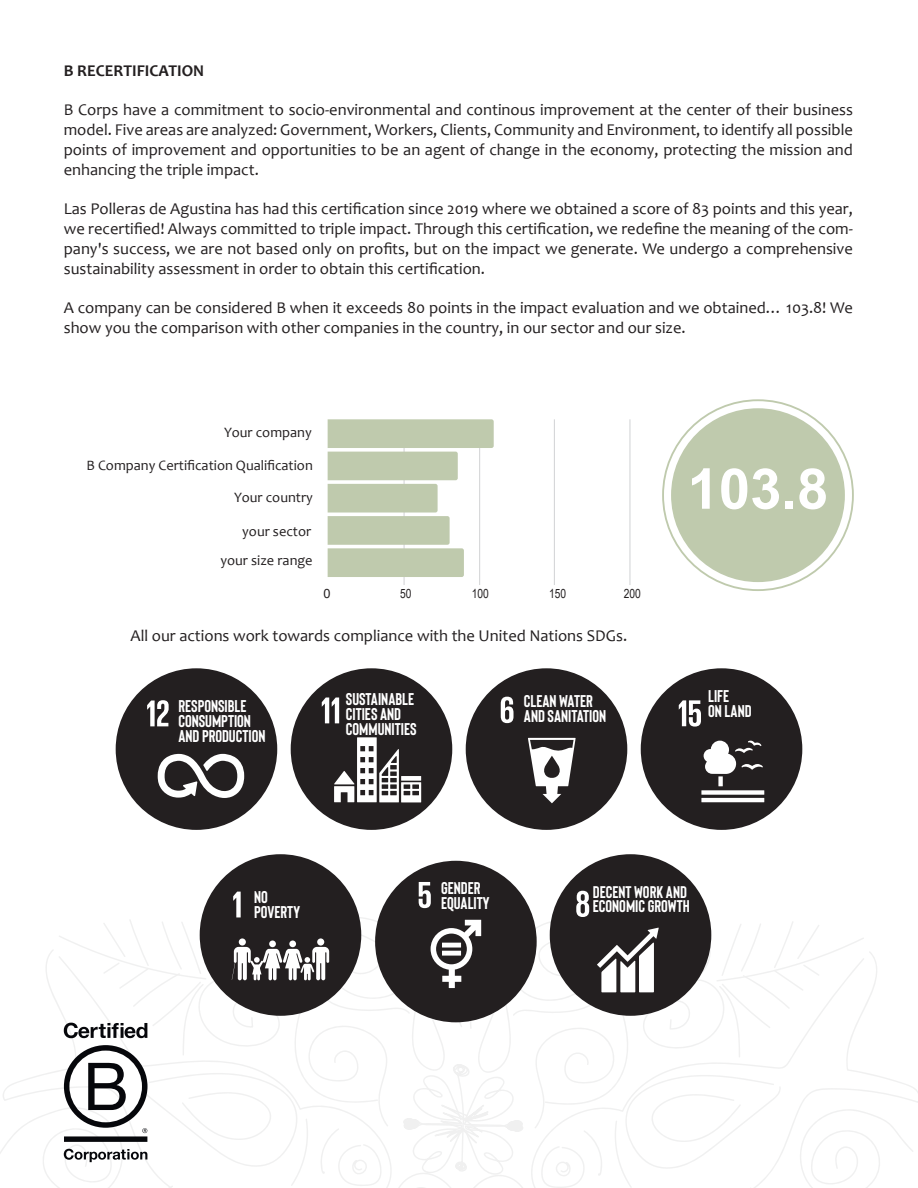
<style>
.page{position:relative;width:918px;height:1188px;background:#fff}
.page>*{position:absolute;margin:0;border:0;box-sizing:border-box;transform-origin:0 0}
.t1{font:700 56.25px "Arial";color:#fff}
.t2{font:700 16.95px/14.9px "Bison";color:#fff}
.t3{font:16.5px/19.8px "Candara";color:#231f20;text-align:justify}
.t4{font:700 16.5px "Candara";color:#231f20}
.t5{font:14.4px/29px "Candara";color:#231f20;text-align:right}
.t6{font:12.75px "Arial";color:#231f20;scale:.8 1}
.t7{font:12.75px "Arial";color:#231f20}
</style>
<div class="page">
<hr style="left:404px;top:448px;width:1px;height:137px;background:#d1d2d4">
<hr style="left:479px;top:448px;width:1px;height:137px;background:#d1d2d4">
<hr style="left:554px;top:419px;width:1px;height:166px;background:#d1d2d4">
<hr style="left:630px;top:419px;width:1px;height:166px;background:#d1d2d4">
<svg style="left:328px;top:419px;width:166px;height:158px"></svg>
<div style="left:671px;top:408px;width:174px;height:174px;background:#bfcaad;border-radius:50%"></div>
<div style="left:200px;top:854px;width:161px;height:162px;background:#231f20;border-radius:50%"></div>
<div style="left:375px;top:861px;width:162px;height:161px;background:#231f20;border-radius:50%"></div>
<div style="left:466px;top:668px;width:161px;height:162px;background:#231f20;border-radius:50%"></div>
<svg style="left:501px;top:697px;width:13px;height:26px"></svg>
<svg style="left:528px;top:738px;width:48px;height:65px"></svg>
<div style="left:550px;top:854px;width:161px;height:162px;background:#231f20;border-radius:50%"></div>
<svg style="left:0;top:882px;width:914px;height:306px"></svg>
<div style="left:291px;top:668px;width:161px;height:162px;background:#231f20;border-radius:50%"></div>
<svg style="left:322px;top:698px;width:17px;height:25px"></svg>
<svg style="left:334px;top:737px;width:87px;height:65px"></svg>
<div style="left:116px;top:668px;width:161px;height:162px;background:#231f20;border-radius:50%"></div>
<svg style="left:147px;top:700px;width:22px;height:26px"></svg>
<svg style="left:158px;top:754px;width:86px;height:44px"></svg>
<div style="left:641px;top:668px;width:161px;height:162px;background:#231f20;border-radius:50%"></div>
<svg style="left:679px;top:700px;width:22px;height:27px"></svg>
<div style="left:718px;top:776px;width:5px;height:10px;background:#fff"></div>
<div style="left:701px;top:790px;width:63px;height:5px;background:#fff"></div>
<hr style="left:701px;top:798px;width:63px;height:4px;background:#fff">
<svg style="left:704px;top:741px;width:59px;height:33px"></svg>
<p class="t4" style="left:64px;top:60px;width:142px">B RECERTIFICATION</p>
<p class="t3" style="left:64px;top:100px;width:791px">B Corps have a commitment to socio-environmental and continous improvement at the center of their business model. Five areas are analyzed: Government, Workers, Clients, Community and Environment, to identify all possible points of improvement and opportunities to be an agent of change in the economy, protecting the mission and enhancing the triple impact.</p>
<p class="t3" style="left:64px;top:199px;width:791px">Las Polleras de Agustina has had this certification since 2019 where we obtained a score of 83 points and this year, we recertified! Always committed to triple impact. Through this certification, we redefine the meaning of the com&shy;pany's success, we are not based only on profits, but on the impact we generate. We undergo a comprehensive sustainability assessment in order to obtain this certification.</p>
<p class="t3" style="left:64px;top:298px;width:791px">A company can be considered B when it exceeds 80 points in the impact evaluation and we obtained… 103.8! We show you the comparison with other companies in the country, in our sector and our size.</p>
<p class="t5" style="left:224px;top:418px;width:89px">Your company</p>
<p class="t5" style="left:86px;top:451px;width:228px">B Company Certification Qualification</p>
<p class="t5" style="left:234px;top:483px;width:80px">Your country</p>
<p class="t5" style="left:220px;top:517px;width:94px">your sector your size range</p>
<p class="t7" style="left:323px;top:585px;width:9px">0</p>
<p class="t6" style="left:472px;top:585px;width:23px">100</p>
<p class="t6" style="left:549px;top:585px;width:23px">150</p>
<p class="t6" style="left:624px;top:585px;width:23px">200</p>
<p class="t6" style="left:400px;top:585px;width:16px">50</p>
<p class="t3" style="left:131px;top:625px;width:498px">All our actions work towards compliance with the United Nations SDGs.</p>
<h1 class="t1" style="left:688px;top:449px;width:142px">103.8</h1>
<p class="t2" style="left:178px;top:699px;width:89px">RESPONSIBLE<br>CONSUMPTION<br>AND PRODUCTION</p>
<p class="t2" style="left:708px;top:689px;width:45px">LIFE<br>ON LAND</p>
<p class="t2" style="left:346px;top:692px;width:72px">SUSTAINABLE<br>CITIES AND<br>COMMUNITIES</p>
<p class="t2" style="left:524px;top:694px;width:84px">CLEAN WATER<br>AND SANITATION</p>
<p class="t2" style="left:254px;top:889px;width:48px">NO<br>POVERTY</p>
<p class="t2" style="left:441px;top:881px;width:50px">GENDER<br>EQUALITY</p>
<p class="t2" style="left:593px;top:884px;width:98px">DECENT WORK AND<br>ECONOMIC GROWTH</p>
</div>
